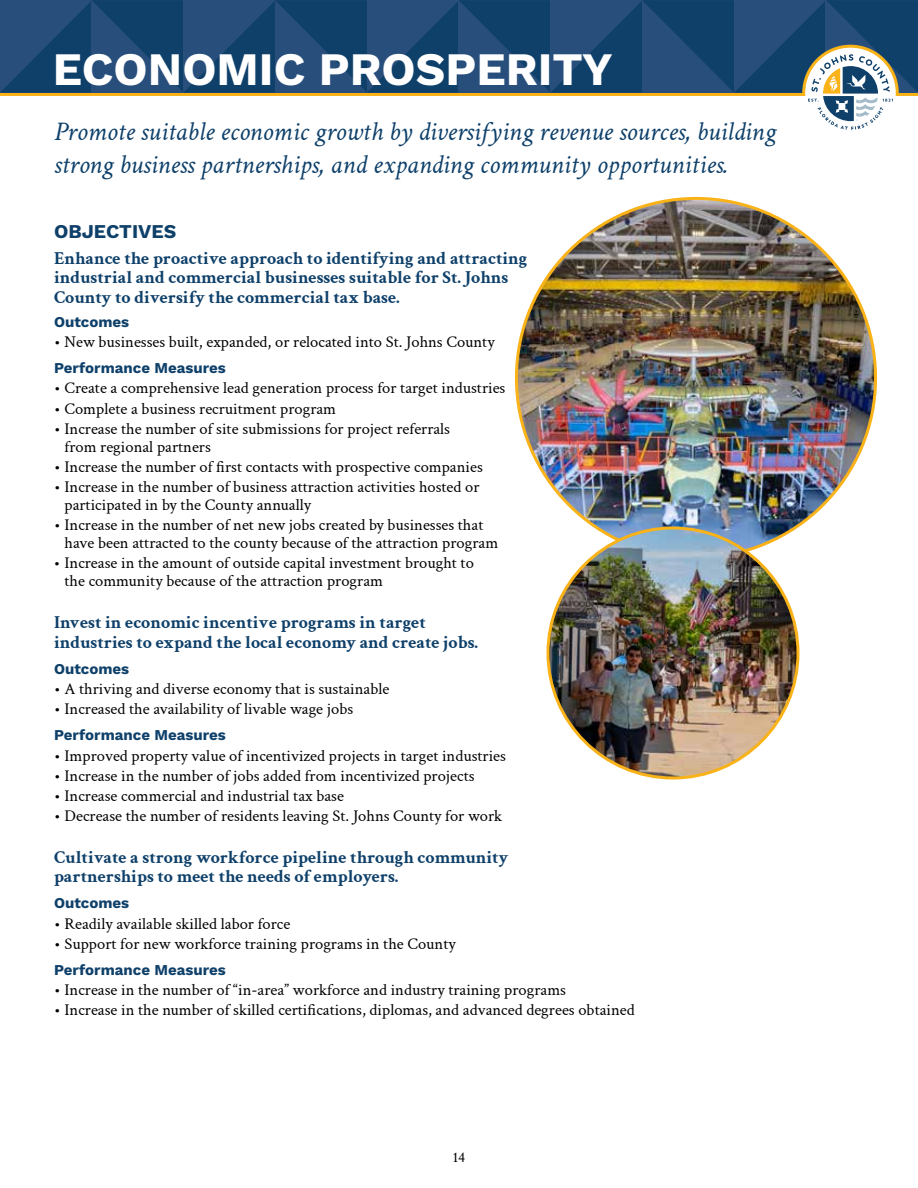
<style>
.page{position:relative;width:918px;height:1188px;background:#fff}
.page>*{position:absolute;margin:0;border:0;box-sizing:border-box;transform-origin:0 0}
.t1{font:700 46.5px "Work Sans";color:#fff}
.t2{font:italic 27px/33px "Crimson Text";color:#0e406a}
.t3{font:700 19.5px "Work Sans";color:#0e406a}
.t4{font:700 18px/19.5px "Crimson Text";color:#0e406a}
.t5{font:16.5px/18px "Crimson Text";color:#000}
.t6{font:700 15px "Work Sans";color:#0e406a}
.t7{font:15px "Crimson Text";color:#000}
</style>
<div class="page">
<img style="left:516px;top:199px;width:360px;height:358px;border-radius:173px">
<img style="left:548px;top:528px;width:250px;height:250px;border-radius:125px">
<svg style="left:0;top:0;width:918px;height:130px"></svg>
<h1 class="t1" style="left:53px;top:42px;width:561px">ECONOMIC PROSPERITY</h1>
<h2 class="t2" style="left:54px;top:113px;width:723px">Promote suitable economic growth by diversifying revenue sources, building strong business partnerships, and expanding community opportunities.</h2>
<p class="t3" style="left:54px;top:220px;width:124px">OBJECTIVES</p>
<p class="t4" style="left:54px;top:247px;width:475px">Enhance the proactive approach to identifying and attracting industrial and commercial businesses suitable for St. Johns<br>County to diversify the commercial tax base.</p>
<p class="t6" style="left:54px;top:313px;width:77px">Outcomes</p>
<p class="t5" style="left:54px;top:332px;width:442px">• New businesses built, expanded, or relocated into St. Johns County</p>
<p class="t6" style="left:54px;top:359px;width:173px">Performance Measures</p>
<p class="t5" style="left:54px;top:378px;width:453px">• Create a comprehensive lead generation process for target industries</p>
<p class="t5" style="left:54px;top:399px;width:284px">• Complete a business recruitment program</p>
<p class="t5" style="left:64px;top:419px;width:387px;text-indent:-10px">• Increase the number of site submissions for project referrals from regional partners</p>
<p class="t5" style="left:54px;top:457px;width:430px">• Increase the number of first contacts with prospective companies</p>
<p class="t5" style="left:64px;top:477px;width:417px;text-indent:-10px">• Increase in the number of business attraction activities hosted or participated in by the County annually</p>
<p class="t5" style="left:64px;top:515px;width:435px;text-indent:-10px">• Increase in the number of net new jobs created by businesses that have been attracted to the county because of the attraction program</p>
<p class="t5" style="left:64px;top:553px;width:411px;text-indent:-11px">• Increase in the amount of outside capital investment brought to the community because of the attraction program</p>
<p class="t4" style="left:54px;top:611px;width:426px">Invest in economic incentive programs in target industries to expand the local economy and create jobs.</p>
<p class="t6" style="left:54px;top:660px;width:77px">Outcomes</p>
<p class="t5" style="left:54px;top:679px;width:337px">• A thriving and diverse economy that is sustainable</p>
<p class="t5" style="left:54px;top:699px;width:301px">• Increased the availability of livable wage jobs</p>
<p class="t6" style="left:54px;top:727px;width:173px">Performance Measures</p>
<p class="t5" style="left:54px;top:746px;width:453px">• Improved property value of incentivized projects in target industries</p>
<p class="t5" style="left:54px;top:766px;width:422px">• Increase in the number of jobs added from incentivized projects</p>
<p class="t5" style="left:54px;top:786px;width:291px">• Increase commercial and industrial tax base</p>
<p class="t5" style="left:54px;top:806px;width:450px">• Decrease the number of residents leaving St. Johns County for work</p>
<p class="t4" style="left:54px;top:846px;width:456px">Cultivate a strong workforce pipeline through community partnerships to meet the needs of employers.</p>
<p class="t6" style="left:54px;top:895px;width:77px">Outcomes</p>
<p class="t5" style="left:54px;top:914px;width:238px">• Readily available skilled labor force</p>
<p class="t5" style="left:54px;top:934px;width:403px">• Support for new workforce training programs in the County</p>
<p class="t6" style="left:54px;top:961px;width:173px">Performance Measures</p>
<p class="t5" style="left:54px;top:980px;width:514px">• Increase in the number of “in-area” workforce and industry training programs</p>
<p class="t5" style="left:54px;top:1000px;width:582px">• Increase in the number of skilled certifications, diplomas, and advanced degrees obtained</p>
<p class="t7" style="left:453px;top:1147px;width:14px">14</p>
</div>
